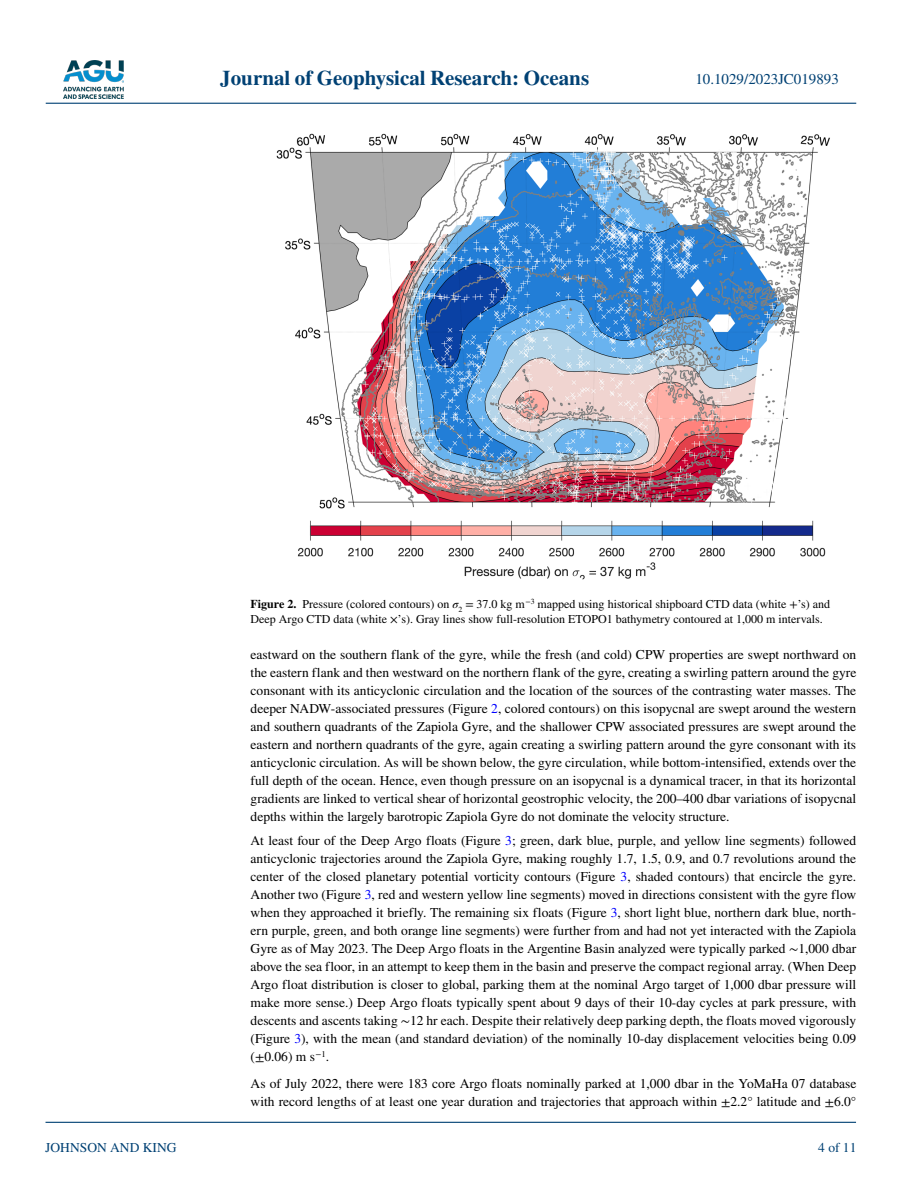
<style>
.page{position:relative;width:902px;height:1183px;background:#fff}
.page>*{position:absolute;margin:0;border:0;box-sizing:border-box;transform-origin:0 0}
.t1{font:700 21px "STIX";color:#004174}
.t2{font:15px "STIX";color:#004174}
.t3{font:13.5px/18px "STIX";color:#000;text-align:justify}
.t4{font:13.5px "STIX";color:#004174}
.t5{font:12px/15px "STIX";color:#000}
.s1{font-weight:700}
.s2{font-style:italic}
.s3{color:#00f}
</style>
<div class="page">
<img style="left:63px;top:60px;width:60px;height:39px">
<hr style="left:46px;top:103px;width:810px;height:1px;background:#004174">
<hr style="left:45px;top:1121px;width:810px;height:1px;background:#004174">
<img style="left:276px;top:134px;width:554px;height:445px">
<h1 class="t1" style="left:220px;top:66px;width:370px">Journal of Geophysical Research: Oceans</h1>
<p class="t2" style="left:695px;top:69px;width:145px">10.1029/2023JC019893</p>
<p class="t4" style="left:45px;top:1138px;width:132px">JOHNSON AND KING</p>
<p class="t5" style="left:250px;top:597px;width:581px"><span class="s1">Figure 2.</span> Pressure (colored contours) on <span class="s2">σ</span><sub>2</sub> = 37.0 kg m<sup>−3</sup> mapped using historical shipboard CTD data (white +’s) and<br>Deep Argo CTD data (white ×’s). Gray lines show full-resolution ETOPO1 bathymetry contoured at 1,000 m intervals.</p>
<p class="t3" style="left:250px;top:646px;width:607px">eastward on the southern flank of the gyre, while the fresh (and cold) CPW properties are swept northward on the eastern flank and then westward on the northern flank of the gyre, creating a swirling pattern around the gyre consonant with its anticyclonic circulation and the location of the sources of the contrasting water masses. The deeper NADW-associated pressures (Figure <span class="s3">2</span>, colored contours) on this isopycnal are swept around the western and southern quadrants of the Zapiola Gyre, and the shallower CPW associated pressures are swept around the eastern and northern quadrants of the gyre, again creating a swirling pattern around the gyre consonant with its anticyclonic circulation. As will be shown below, the gyre circulation, while bottom-intensified, extends over the full depth of the ocean. Hence, even though pressure on an isopycnal is a dynamical tracer, in that its horizontal gradients are linked to vertical shear of horizontal geostrophic velocity, the 200–400 dbar variations of isopycnal depths within the largely barotropic Zapiola Gyre do not dominate the velocity structure.</p>
<p class="t3" style="left:250px;top:832px;width:607px">At least four of the Deep Argo floats (Figure <span class="s3">3</span>; green, dark blue, purple, and yellow line segments) followed anticyclonic trajectories around the Zapiola Gyre, making roughly 1.7, 1.5, 0.9, and 0.7 revolutions around the center of the closed planetary potential vorticity contours (Figure <span class="s3">3</span>, shaded contours) that encircle the gyre.<br>Another two (Figure <span class="s3">3</span>, red and western yellow line segments) moved in directions consistent with the gyre flow when they approached it briefly. The remaining six floats (Figure <span class="s3">3</span>, short light blue, northern dark blue, north&shy;ern purple, green, and both orange line segments) were further from and had not yet interacted with the Zapiola Gyre as of May 2023. The Deep Argo floats in the Argentine Basin analyzed were typically parked ∼1,000 dbar above the sea floor, in an attempt to keep them in the basin and preserve the compact regional array. (When Deep Argo float distribution is closer to global, parking them at the nominal Argo target of 1,000 dbar pressure will make more sense.) Deep Argo floats typically spent about 9 days of their 10-day cycles at park pressure, with descents and ascents taking ∼12 hr each. Despite their relatively deep parking depth, the floats moved vigorously (Figure <span class="s3">3</span>), with the mean (and standard deviation) of the nominally 10-day displacement velocities being 0.09 (±0.06) m s<sup>−1</sup>.</p>
<p class="t3" style="left:250px;top:1075px;width:607px">As of July 2022, there were 183 core Argo floats nominally parked at 1,000 dbar in the YoMaHa 07 database with record lengths of at least one year duration and trajectories that approach within ±2.2° latitude and ±6.0°</p>
<p class="t4" style="left:818px;top:1138px;width:40px">4 of 11</p>
</div>
